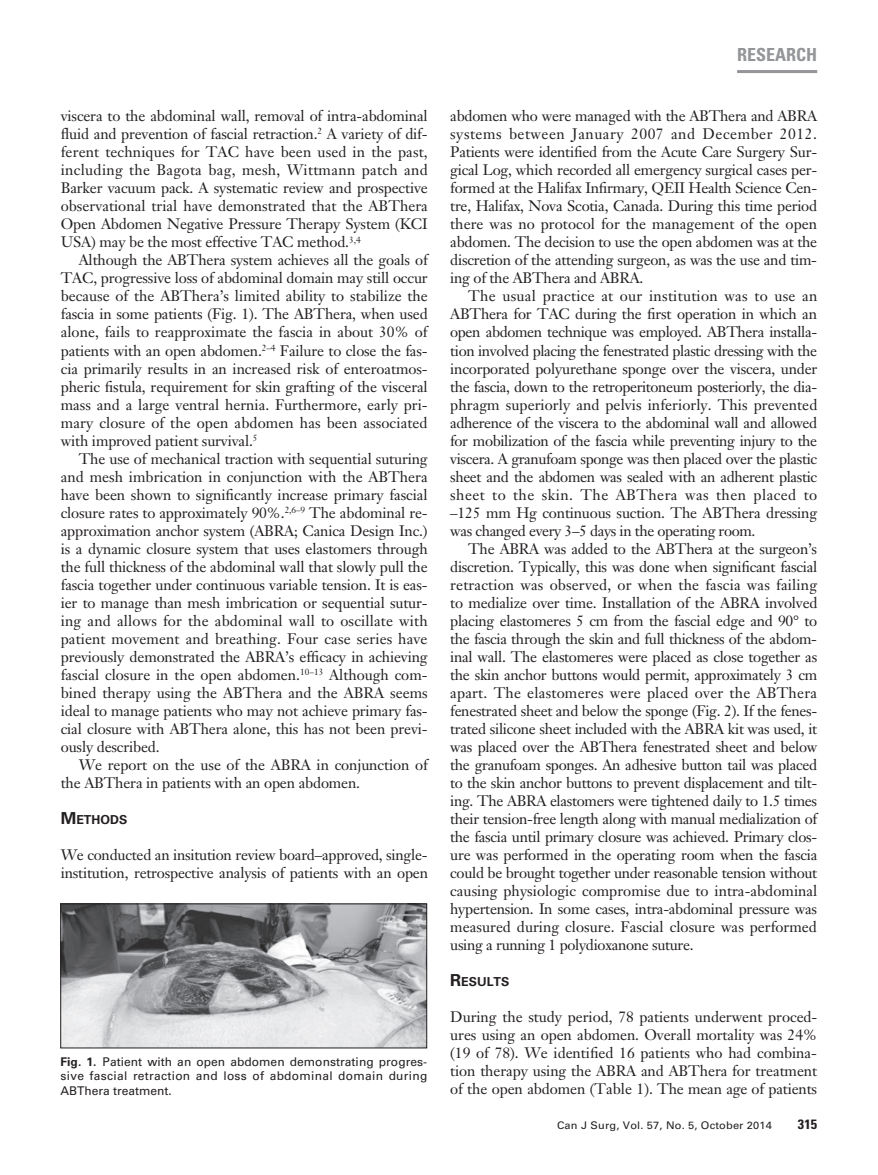
<style>
.page{position:relative;width:878px;height:1175px;background:#fff}
.page>*{position:absolute;margin:0;border:0;box-sizing:border-box;transform-origin:0 0}
.t1{font:700 condensed 18px "Univers LT Std";color:#939598}
.t2{font:15px/18px "Janson Text LT Std";letter-spacing:-.01em;color:#231f20;text-align:justify}
.t3{font:700 condensed 13.5px "Univers LT Std";color:#231f20;scale:1.05 1}
.t4{font:700 12.3px "Univers LT Std";color:#231f20}
.t5{font:12px/14.2px "Univers LT Std";letter-spacing:.025em;color:#231f20;text-align:justify}
.t6{font:10.5px "Univers LT Std";letter-spacing:.015em;color:#231f20;scale:1.05 1}
.s1{font-size:16.5px}
.s2{font-weight:700}
</style>
<div class="page">
<hr style="left:737px;top:70px;width:80px;height:3px;background:#939598">
<img style="left:62px;top:905px;width:363px;height:141px">
<div style="left:60px;top:903px;width:367px;height:145px;border:1px solid #231f20"></div>
<p class="t2" style="left:61px;top:107px;width:368px">viscera to the abdominal wall, removal of intra-abdominal fluid and prevention of fascial retraction.<sup>2</sup> A variety of dif&shy;ferent techniques for TAC have been used in the past, including the Bagota bag, mesh, Wittmann patch and Barker vacuum pack. A systematic review and prospective observational trial have demonstrated that the ABThera Open Abdomen Negative Pressure Therapy System (KCI USA) may be the most effective TAC method.<sup>3,4</sup></p>
<p class="t2" style="left:61px;top:251px;width:368px;text-indent:18px">Although the ABThera system achieves all the goals of TAC, progressive loss of abdominal domain may still occur because of the ABThera’s limited ability to stabilize the fascia in some patients (Fig. 1). The ABThera, when used alone, fails to reapproximate the fascia in about 30% of patients with an open abdomen.<sup>2–4</sup> Failure to close the fas&shy;cia primarily results in an increased risk of enteroatmos&shy;pheric fistula, requirement for skin grafting of the visceral mass and a large ventral hernia. Furthermore, early pri&shy;mary closure of the open abdomen has been associated with improved patient survival.<sup>5</sup></p>
<p class="t2" style="left:61px;top:449px;width:368px;text-indent:18px">The use of mechanical traction with sequential suturing and mesh imbrication in conjunction with the ABThera have been shown to significantly increase primary fascial closure rates to approximately 90%.<sup>2,6–9</sup> The abdominal re&shy;approximation anchor system (ABRA; Canica Design Inc.) is a dynamic closure system that uses elastomers through the full thickness of the abdominal wall that slowly pull the fascia together under continuous variable tension. It is eas&shy;ier to manage than mesh imbrication or sequential sutur&shy;ing and allows for the abdominal wall to oscillate with patient movement and breathing. Four case series have previously demonstrated the ABRA’s efficacy in achieving fascial closure in the open abdomen.<sup>10–13</sup> Although com&shy;bined therapy using the ABThera and the ABRA seems ideal to manage patients who may not achieve primary fas&shy;cial closure with ABThera alone, this has not been previ&shy;ously described.</p>
<p class="t2" style="left:61px;top:755px;width:368px;text-indent:18px">We report on the use of the ABRA in conjunction of the ABThera in patients with an open abdomen.</p>
<p class="t4" style="left:61px;top:812px;width:68px"><span class="s1">M</span>ETHODS</p>
<p class="t2" style="left:61px;top:845px;width:369px">We conducted an insitution review board–approved, single&shy;institution, retrospective analysis of patients with an open</p>
<p class="t5" style="left:60px;top:1054px;width:368px"><span class="s2">Fig. 1.</span> Patient with an open abdomen demonstrating progres&shy;sive fascial retraction and loss of abdominal domain during ABThera treatment.</p>
<p class="t1" style="left:737px;top:44px;width:82px">RESEARCH</p>
<p class="t2" style="left:450px;top:107px;width:368px">abdomen who were managed with the ABThera and ABRA systems between January 2007 and December 2012.<br>Patients were identified from the Acute Care Surgery Sur&shy;gical Log, which recorded all emergency surgical cases per&shy;formed at the Halifax Infirmary, QEII Health Science Cen&shy;tre, Halifax, Nova Scotia, Canada. During this time period there was no protocol for the management of the open abdomen. The decision to use the open abdomen was at the discretion of the attending surgeon, as was the use and tim&shy;ing of the ABThera and ABRA.</p>
<p class="t2" style="left:450px;top:287px;width:368px;text-indent:18px">The usual practice at our institution was to use an ABThera for TAC during the first operation in which an open abdomen technique was employed. ABThera installa&shy;tion involved placing the fenestrated plastic dressing with the incorporated polyurethane sponge over the viscera, under the fascia, down to the retroperitoneum posteriorly, the dia&shy;phragm superiorly and pelvis inferiorly. This prevented adherence of the viscera to the abdominal wall and allowed for mobilization of the fascia while preventing injury to the viscera. A granufoam sponge was then placed over the plastic sheet and the abdomen was sealed with an adherent plastic sheet to the skin. The ABThera was then placed to –125 mm Hg continuous suction. The ABThera dressing was changed every 3–5 days in the operating room.</p>
<p class="t2" style="left:450px;top:539px;width:369px;text-indent:18px">The ABRA was added to the ABThera at the surgeon’s discretion. Typically, this was done when significant fascial retraction was observed, or when the fascia was failing to medialize over time. Installation of the ABRA involved placing elastomeres 5 cm from the fascial edge and 90° to the fascia through the skin and full thickness of the abdom&shy;inal wall. The elastomeres were placed as close together as the skin anchor buttons would permit, approximately 3 cm apart. The elastomeres were placed over the ABThera fenestrated sheet and below the sponge (Fig. 2). If the fenes&shy;trated silicone sheet included with the ABRA kit was used, it was placed over the ABThera fenestrated sheet and below the granufoam sponges. An adhesive button tail was placed to the skin anchor buttons to prevent displacement and tilt&shy;ing. The ABRA elastomers were tightened daily to 1.5 times their tension-free length along with manual medialization of the fascia until primary closure was achieved. Primary clos&shy;ure was performed in the operating room when the fascia could be brought together under reasonable tension without causing physiologic compromise due to intra-abdominal hypertension. In some cases, intra-abdominal pressure was measured during closure. Fascial closure was performed using a running 1 polydioxanone suture.</p>
<p class="t4" style="left:450px;top:974px;width:61px"><span class="s1">R</span>ESULTS</p>
<p class="t2" style="left:450px;top:1007px;width:368px">During the study period, 78 patients underwent proced&shy;ures using an open abdomen. Overall mortality was 24% (19 of 78). We identified 16 patients who had combina&shy;tion therapy using the ABRA and ABThera for treatment of the open abdomen (Table 1). The mean age of patients</p>
<p class="t6" style="left:557px;top:1119px;width:206px">Can J Surg, Vol. 57, No. 5, October 2014</p>
<p class="t3" style="left:797px;top:1116px;width:20px">315</p>
</div>
